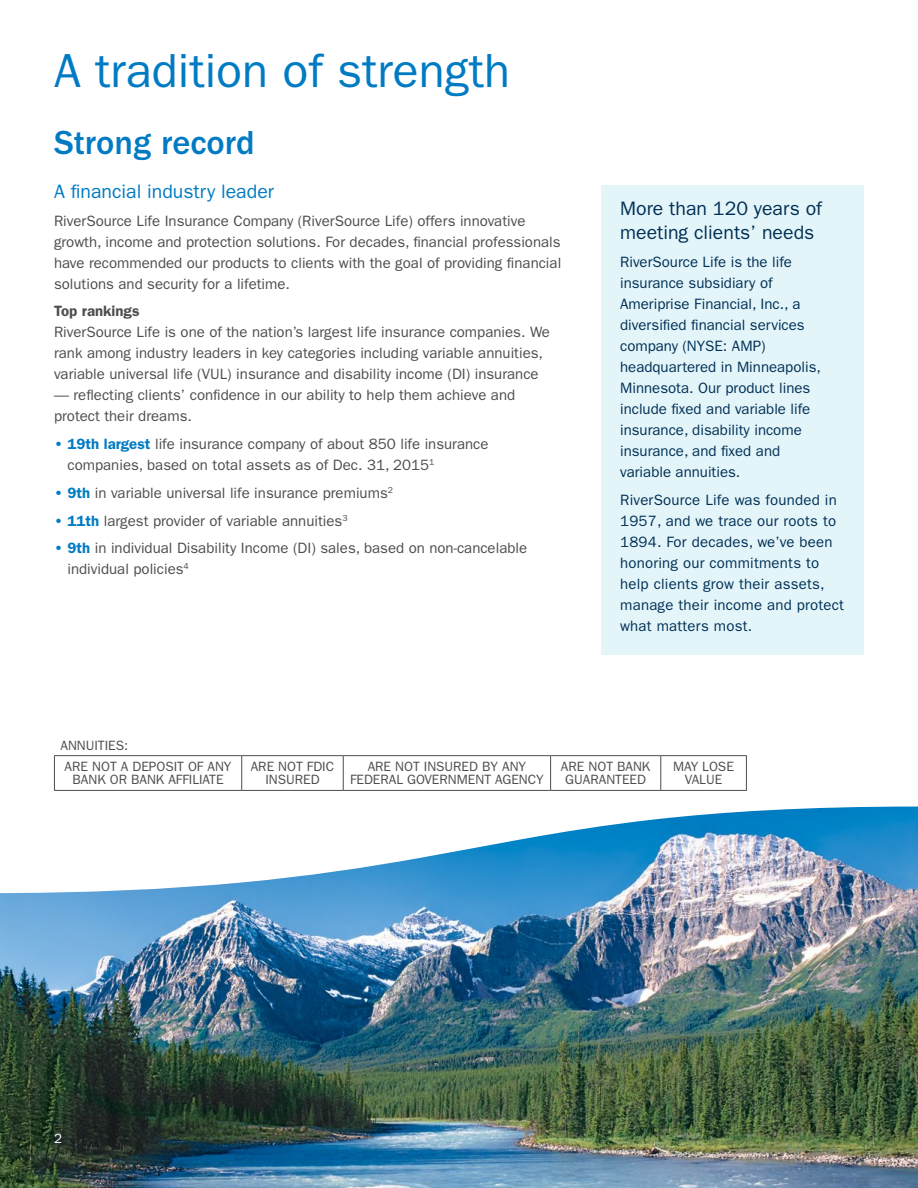
<style>
.page{position:relative;width:918px;height:1188px;background:#fff}
.page>*{position:absolute;margin:0;border:0;box-sizing:border-box;transform-origin:0 0}
.t1{font:48px "ITC Franklin Gothic Std";color:#007bc3}
.t2{font:500 34.5px "ITC Franklin Gothic Std";color:#007bc3}
.t3{font:19.5px/24px "ITC Franklin Gothic Std";color:#003055}
.t4{font:19.5px "ITC Franklin Gothic Std";color:#007bc3}
.t5{font:15px/21px "ITC Franklin Gothic Std";color:#4d4d4f}
.t6{font:15px/21px "ITC Franklin Gothic Std";color:#003055}
.t7{font:600 15px "ITC Franklin Gothic Std";color:#4d4d4f}
.t8{font:13.5px/13.5px "ITC Franklin Gothic Std";color:#4d4d4f;text-align:center}
.t9{font:13.5px "ITC Franklin Gothic Std";color:#fff}
.s1{font-weight:600;color:#007bc3}
</style>
<div class="page">
<img style="left:0;top:893px;width:918px;height:295px">
<svg style="left:23px;top:593px;width:895px;height:300px"></svg>
<hr style="left:54px;top:755px;width:188px;height:1px;background:#4d4d4f">
<hr style="left:54px;top:756px;width:1px;height:34px;background:#4d4d4f">
<hr style="left:242px;top:755px;width:101px;height:1px;background:#4d4d4f">
<hr style="left:241px;top:756px;width:1px;height:34px;background:#4d4d4f">
<hr style="left:343px;top:755px;width:208px;height:1px;background:#4d4d4f">
<hr style="left:343px;top:756px;width:1px;height:34px;background:#4d4d4f">
<hr style="left:551px;top:755px;width:110px;height:1px;background:#4d4d4f">
<hr style="left:550px;top:756px;width:1px;height:34px;background:#4d4d4f">
<hr style="left:661px;top:755px;width:86px;height:1px;background:#4d4d4f">
<hr style="left:660px;top:756px;width:1px;height:34px;background:#4d4d4f">
<hr style="left:746px;top:756px;width:1px;height:34px;background:#4d4d4f">
<hr style="left:54px;top:790px;width:188px;height:1px;background:#4d4d4f">
<hr style="left:242px;top:790px;width:101px;height:1px;background:#4d4d4f">
<hr style="left:343px;top:790px;width:208px;height:1px;background:#4d4d4f">
<hr style="left:551px;top:790px;width:110px;height:1px;background:#4d4d4f">
<hr style="left:661px;top:790px;width:86px;height:1px;background:#4d4d4f">
<div style="left:602px;top:185px;width:262px;height:469px;background:#e4f5fa"></div>
<h1 class="t1" style="left:54px;top:43px;width:458px">A tradition of strength</h1>
<h2 class="t2" style="left:54px;top:124px;width:202px">Strong record</h2>
<h3 class="t4" style="left:54px;top:180px;width:222px">A financial industry leader</h3>
<p class="t5" style="left:54px;top:210px;width:509px">RiverSource Life Insurance Company (RiverSource Life) offers innovative growth, income and protection solutions. For decades, financial professionals have recommended our products to clients with the goal of providing financial solutions and security for a lifetime.</p>
<p class="t7" style="left:54px;top:302px;width:87px">Top rankings</p>
<p class="t5" style="left:54px;top:322px;width:497px">RiverSource Life is one of the nation’s largest life insurance companies. We rank among industry leaders in key categories including variable annuities, variable universal life (VUL) insurance and disability income (DI) insurance</p>
<p class="t5" style="left:54px;top:385px;width:463px">— reflecting clients’ confidence in our ability to help them achieve and protect their dreams.</p>
<p class="t5" style="left:68px;top:434px;width:423px;text-indent:-14px"><span class="s1">• 19th largest</span> life insurance company of about 850 life insurance companies, based on total assets as of Dec. 31, 2015<sup>1</sup></p>
<p class="t5" style="left:54px;top:482px;width:341px"><span class="s1">• 9th</span> in variable universal life insurance premiums<sup>2</sup></p>
<p class="t5" style="left:54px;top:510px;width:295px"><span class="s1">• 11th</span> largest provider of variable annuities<sup>3</sup></p>
<p class="t5" style="left:68px;top:538px;width:461px;text-indent:-14px"><span class="s1">• 9th</span> in individual Disability Income (DI) sales, based on non-cancelable individual policies<sup>4</sup></p>
<h3 class="t3" style="left:620px;top:197px;width:203px">More than 120 years of meeting clients’ needs</h3>
<p class="t6" style="left:620px;top:252px;width:202px">RiverSource Life is the life insurance subsidiary of<br>Ameriprise Financial, Inc., a diversified financial services company (NYSE: AMP) headquartered in Minneapolis,<br>Minnesota. Our product lines include fixed and variable life insurance, disability income insurance, and fixed and variable annuities.</p>
<p class="t6" style="left:620px;top:489px;width:225px">RiverSource Life was founded in<br>1957, and we trace our roots to<br>1894. For decades, we’ve been honoring our commitments to help clients grow their assets, manage their income and protect what matters most.</p>
<p class="t8" style="left:65px;top:735px;width:168px;line-height:21.3px;text-align:left;text-indent:-4px">ANNUITIES:<br>ARE NOT A DEPOSIT OF ANY</p>
<p class="t8" style="left:73px;top:773px;width:153px">BANK OR BANK AFFILIATE</p>
<p class="t8" style="left:251px;top:760px;width:85px">ARE NOT FDIC<br>INSURED</p>
<p class="t8" style="left:350px;top:760px;width:195px">ARE NOT INSURED BY ANY<br>FEDERAL GOVERNMENT AGENCY</p>
<p class="t8" style="left:561px;top:760px;width:91px">ARE NOT BANK<br>GUARANTEED</p>
<p class="t8" style="left:673px;top:760px;width:62px">MAY LOSE<br>VALUE</p>
<p class="t9" style="left:54px;top:1131px;width:10px">2</p>
</div>
